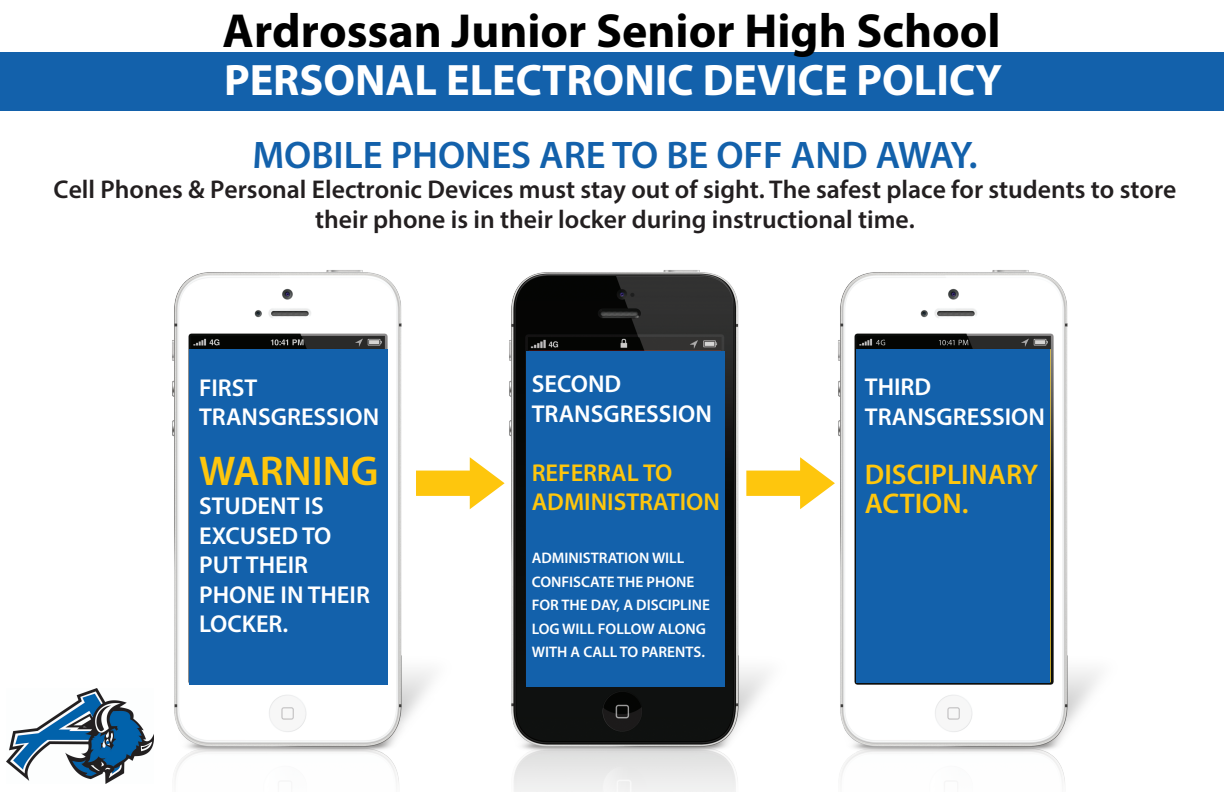
<style>
.page{position:relative;width:1224px;height:792px;background:#fff}
.page>*{position:absolute;margin:0;border:0;box-sizing:border-box;transform-origin:0 0}
.t1{font:700 48px "Myriad Pro";color:#000}
.t2{font:700 44.2px "Myriad Pro";color:#fff}
.t3{font:600 41.8px "Myriad Pro";color:#fec60d}
.t4{font:600 38.6px "Myriad Pro";color:#1361ab}
.t5{font:600 28.5px/29.6px "Myriad Pro";color:#fec60d}
.t6{font:600 25.7px/29.6px "Myriad Pro";color:#231f20;text-align:center}
.t7{font:600 24.5px/29.6px "Myriad Pro";color:#fff}
.t8{font:600 24.5px/29.6px "Myriad Pro";color:#fec60d}
.t9{font:600 15.3px/23.4px "Myriad Pro";color:#fff}
</style>
<div class="page">
<img style="left:172px;top:270px;width:260px;height:512px">
<img style="left:509px;top:270px;width:258px;height:522px">
<img style="left:838px;top:270px;width:260px;height:512px">
<div style="left:417px;top:53px;width:807px;height:58px;background:#1361ab"></div>
<div style="left:0;top:53px;width:417px;height:58px;background:#1361ab"></div>
<svg style="left:416px;top:457px;width:89px;height:52px"></svg>
<svg style="left:746px;top:457px;width:89px;height:52px"></svg>
<div style="left:189px;top:349px;width:198px;height:336px;background:#1361ab"></div>
<div style="left:526px;top:351px;width:199px;height:335px;background:#1361ab"></div>
<div style="left:857px;top:349px;width:193px;height:334px;background:#1361ab"></div>
<img style="left:6px;top:688px;width:147px;height:96px">
<h1 class="t1" style="left:223px;top:0;width:780px">Ardrossan Junior Senior High School</h1>
<h2 class="t2" style="left:224px;top:51px;width:780px">PERSONAL ELECTRONIC DEVICE POLICY</h2>
<h3 class="t4" style="left:252px;top:130px;width:727px">MOBILE PHONES ARE TO BE OFF AND AWAY.</h3>
<p class="t6" style="left:54px;top:174px;width:1124px">Cell Phones &amp; Personal Electronic Devices must stay out of sight. The safest place for students to store their phone is in their locker during instructional time.</p>
<p class="t7" style="left:199px;top:372px;width:182px">FIRST<br>TRANSGRESSION</p>
<h3 class="t3" style="left:199px;top:444px;width:181px">WARNING</h3>
<p class="t7" style="left:199px;top:490px;width:172px">STUDENT IS<br>EXCUSED TO<br>PUT THEIR<br>PHONE IN THEIR<br>LOCKER.</p>
<p class="t7" style="left:532px;top:368px;width:182px">SECOND<br>TRANSGRESSION</p>
<p class="t8" style="left:532px;top:457px;width:190px">REFERRAL TO<br>ADMINISTRATION</p>
<p class="t9" style="left:532px;top:546px;width:180px">ADMINISTRATION WILL<br>CONFISCATE THE PHONE<br>FOR THE DAY, A DISCIPLINE<br>LOG WILL FOLLOW ALONG<br>WITH A CALL TO PARENTS.</p>
<p class="t7" style="left:865px;top:371px;width:182px">THIRD<br>TRANSGRESSION</p>
<p class="t5" style="left:865px;top:459px;width:175px">DISCIPLINARY<br>ACTION.</p>
</div>
